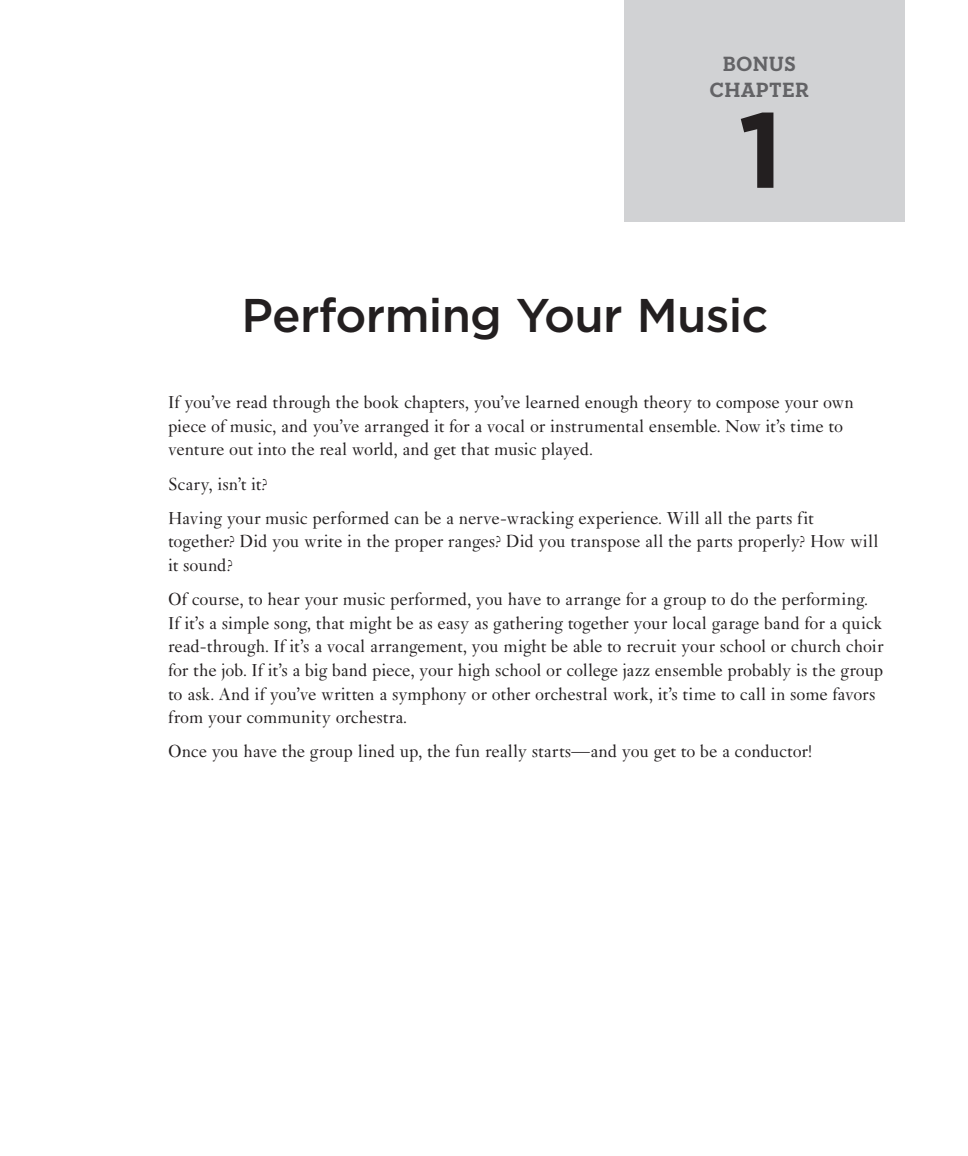
<style>
.page{position:relative;width:968px;height:1156px;background:#fff}
.page>*{position:absolute;margin:0;border:0;box-sizing:border-box;transform-origin:0 0}
.t1{font:700 106.75px "Gotham";color:#231f20}
.t2{font:500 47.25px "Gotham";letter-spacing:-.015em;color:#231f20}
.t3{font:700 21px/25.2px "Neutraface Slab Text";letter-spacing:.01em;color:#636366;text-align:center}
.t4{font:18.38px/23.6px "Janson MT Std";letter-spacing:-.005em;color:#231f20}
</style>
<div class="page">
<div style="left:624px;top:0;width:280px;height:222px;background:#d1d2d4"></div>
<p class="t3" style="left:709px;top:51px;width:101px">BONUS<br>CHAPTER</p>
<h1 class="t1" style="left:738px;top:79px;width:47px">1</h1>
<h2 class="t2" style="left:241px;top:284px;width:528px">Performing Your Music</h2>
<p class="t4" style="left:168px;top:390px;width:687px">If you’ve read through the book chapters, you’ve learned enough theory to compose your own piece of music, and you’ve arranged it for a vocal or instrumental ensemble. Now it’s time to venture out into the real world, and get that music played.</p>
<p class="t4" style="left:168px;top:466px;width:647px;line-height:34.1px">Scary, isn’t it?<br>Having your music performed can be a nerve-wracking experience. Will all the parts fit</p>
<p class="t4" style="left:168px;top:529px;width:711px">together? Did you write in the proper ranges? Did you transpose all the parts properly? How will it sound?</p>
<p class="t4" style="left:168px;top:587px;width:716px">Of course, to hear your music performed, you have to arrange for a group to do the performing.<br>If it’s a simple song, that might be as easy as gathering together your local garage band for a quick read-through. If it’s a vocal arrangement, you might be able to recruit your school or church choir for the job. If it’s a big band piece, your high school or college jazz ensemble probably is the group to ask. And if you’ve written a symphony or other orchestral work, it’s time to call in some favors from your community orchestra.</p>
<p class="t4" style="left:168px;top:739px;width:645px">Once you have the group lined up, the fun really starts—and you get to be a conductor!</p>
</div>
